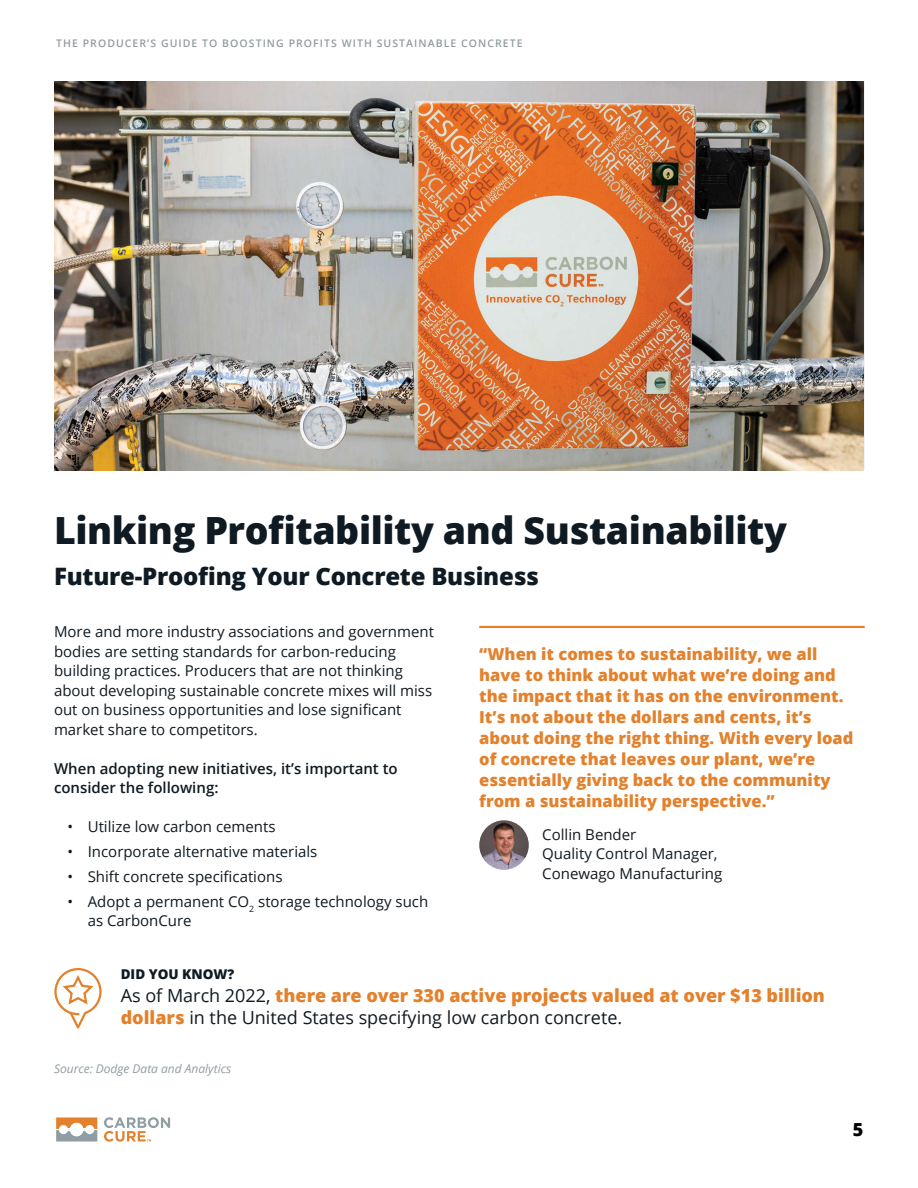
<style>
.page{position:relative;width:918px;height:1188px;background:#fff}
.page>*{position:absolute;margin:0;border:0;box-sizing:border-box;transform-origin:0 0}
.t1{font:800 37.5px "Open Sans";letter-spacing:-.01em;color:#0f1a22}
.t2{font:800 24px "Open Sans";letter-spacing:-.01em;color:#0f1a22}
.t3{font:18px/22.5px "Open Sans";color:#0f1a22}
.t4{font:800 18px "Open Sans";color:#000}
.t5{font:800 16.5px/21px "Open Sans";color:#e3812c}
.t6{font:15px/19.5px "Open Sans";color:#0f1a22}
.t7{font:600 15px/19.5px "Open Sans";color:#0f1a22}
.t8{font:800 13.5px "Open Sans";color:#0f1a22}
.t9{font:italic 12px "Open Sans";color:#909da2}
.t10{font:600 10.5px "Open Sans";letter-spacing:.1em;color:#909da2}
.s1{font-weight:800;color:#e3812c}
</style>
<div class="page">
<svg style="left:54px;top:968px;width:48px;height:61px"></svg>
<img style="left:54px;top:81px;width:810px;height:389px">
<hr style="left:479px;top:626px;width:386px;height:2px;background:#e3812c">
<img style="left:479px;top:820px;width:50px;height:50px;border-radius:25px">
<svg style="left:56px;top:1118px;width:41px;height:24px"></svg>
<svg style="left:104px;top:1117px;width:66px;height:25px"></svg>
<p class="t10" style="left:56px;top:37px;width:468px">THE PRODUCER’S GUIDE TO BOOSTING PROFITS WITH SUSTAINABLE CONCRETE</p>
<h1 class="t1" style="left:54px;top:502px;width:735px">Linking Pro昀椀tability and Sustainability</h1>
<h2 class="t2" style="left:54px;top:558px;width:487px">Future-Proo昀椀ng Your Concrete Business</h2>
<p class="t6" style="left:54px;top:624px;width:382px">More and more industry associations and government bodies are setting standards for carbon-reducing building practices. Producers that are not thinking about developing sustainable concrete mixes will miss out on business opportunities and lose signi昀椀cant market share to competitors.</p>
<p class="t7" style="left:54px;top:760px;width:345px">When adopting new initiatives, it’s important to consider the following:</p>
<p class="t6" style="left:68px;top:819px;width:210px">• Utilize low carbon cements</p>
<p class="t6" style="left:68px;top:843px;width:251px">• Incorporate alternative materials</p>
<p class="t6" style="left:68px;top:868px;width:217px">• Shift concrete speci昀椀cations</p>
<p class="t6" style="left:88px;top:893px;width:342px;text-indent:-20px">• Adopt a permanent CO<sub>2</sub> storage technology such as CarbonCure</p>
<p class="t5" style="left:479px;top:645px;width:376px">“When it comes to sustainability, we all have to think about what we’re doing and the impact that it has on the environment.<br>It’s not about the dollars and cents, it’s about doing the right thing. With every load of concrete that leaves our plant, we’re essentially giving back to the community from a sustainability perspective.”</p>
<p class="t6" style="left:542px;top:826px;width:182px">Collin Bender<br>Quality Control Manager,<br>Conewago Manufacturing</p>
<p class="t8" style="left:121px;top:969px;width:115px">DID YOU KNOW?</p>
<p class="t3" style="left:121px;top:986px;width:706px">As of March 2022, <span class="s1">there are over 330 active projects valued at over $13 billion dollars</span> in the United States specifying low carbon concrete.</p>
<p class="t9" style="left:54px;top:1063px;width:179px">Source: Dodge Data and Analytics</p>
<p class="t4" style="left:853px;top:1122px;width:12px">5</p>
</div>
